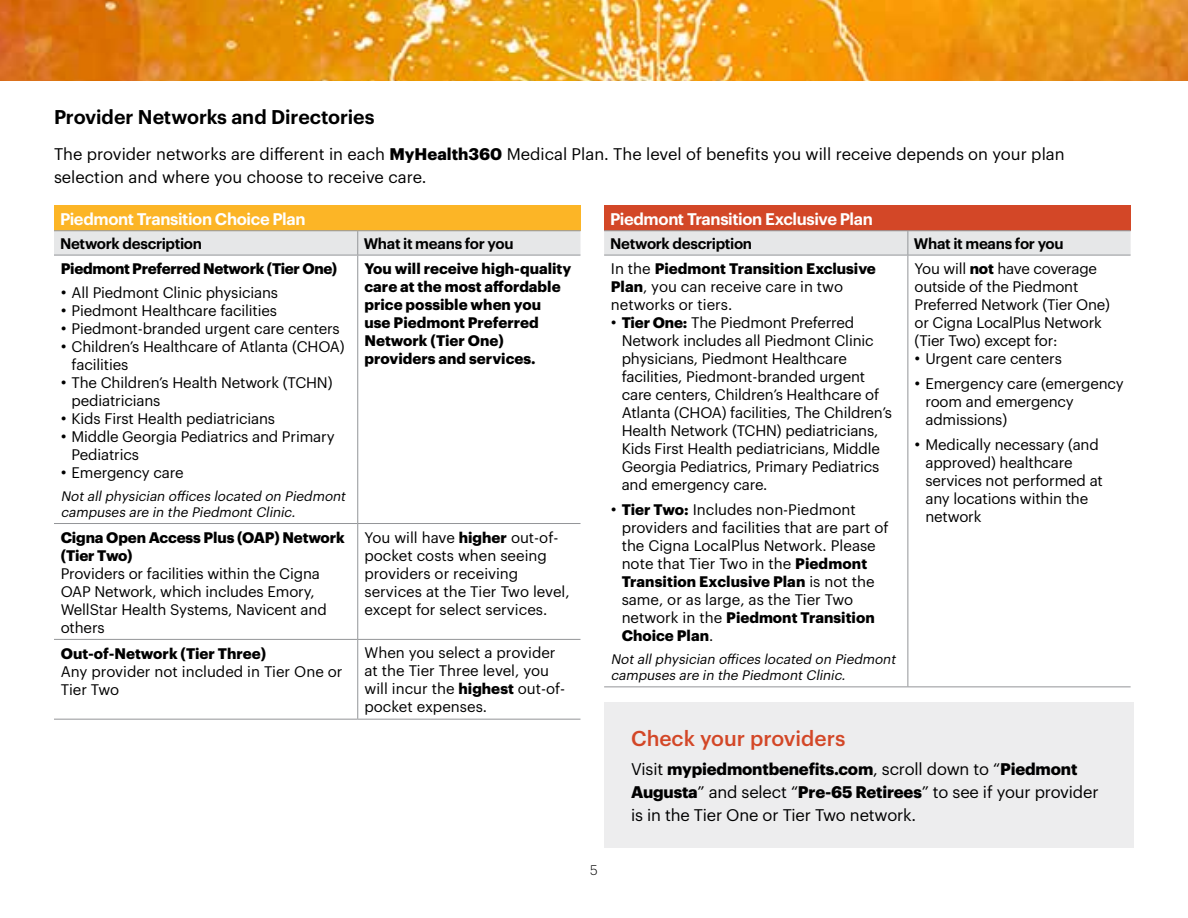
<style>
.page{position:relative;width:1188px;height:918px;background:#fff}
.page>*{position:absolute;margin:0;border:0;box-sizing:border-box;transform-origin:0 0}
.t1{font:500 21px "Graphik";color:#d34727}
.t2{font:600 19.5px "Graphik";letter-spacing:-.005em;color:#000}
.t3{font:16.5px/22.5px "Graphik";color:#000}
.t4{font:600 16.5px "Graphik";letter-spacing:-.025em;color:#fff}
.t5{font:15px/18px "Graphik";letter-spacing:-.01em;color:#000}
.t6{font:700 15px/18px "Graphik";color:#000}
.t7{font:600 15px "Graphik";letter-spacing:-.02em;color:#000}
.t8{font:700 15px "Graphik";letter-spacing:-.02em;color:#000}
.t9{font:italic 13.5px/16.2px "Graphik";color:#000}
.t10{font:300 13.5px "Graphik";color:#000}
.s1{font-weight:700}
.s2{font-family:"Akagi Pro";font-size:21px}
</style>
<div class="page">
<img style="left:0;top:0;width:1188px;height:81px">
<div style="left:54px;top:205px;width:526px;height:26px;background:#fcb526"></div>
<svg style="left:54px;top:256px;width:526px;height:463px"></svg>
<hr style="left:54px;top:230px;width:304px;height:1px;background:#939598">
<hr style="left:358px;top:230px;width:222px;height:1px;background:#939598">
<svg style="left:54px;top:231px;width:526px;height:24px;background:#e3e4e5"></svg>
<hr style="left:54px;top:255px;width:304px;height:1px;background:#939598">
<hr style="left:358px;top:255px;width:222px;height:1px;background:#939598">
<hr style="left:357px;top:255px;width:1px;height:268px;background:#939598">
<hr style="left:54px;top:523px;width:304px;height:1px;background:#939598">
<hr style="left:358px;top:523px;width:222px;height:1px;background:#939598">
<hr style="left:357px;top:524px;width:1px;height:115px;background:#939598">
<hr style="left:54px;top:639px;width:304px;height:1px;background:#939598">
<hr style="left:358px;top:639px;width:222px;height:1px;background:#939598">
<hr style="left:357px;top:640px;width:1px;height:79px;background:#939598">
<hr style="left:54px;top:719px;width:304px;height:1px;background:#939598">
<hr style="left:358px;top:719px;width:222px;height:1px;background:#939598">
<div style="left:604px;top:205px;width:527px;height:26px;background:#d34727"></div>
<hr style="left:604px;top:230px;width:304px;height:1px;background:#939598">
<hr style="left:908px;top:230px;width:223px;height:1px;background:#939598">
<svg style="left:604px;top:231px;width:527px;height:24px;background:#e3e4e5"></svg>
<hr style="left:604px;top:255px;width:304px;height:1px;background:#939598">
<hr style="left:908px;top:255px;width:223px;height:1px;background:#939598">
<hr style="left:908px;top:255px;width:1px;height:431px;background:#939598">
<hr style="left:604px;top:686px;width:304px;height:1px;background:#939598">
<hr style="left:908px;top:686px;width:223px;height:1px;background:#939598">
<div style="left:604px;top:702px;width:530px;height:145px;background:#ededee"></div>
<h2 class="t2" style="left:54px;top:102px;width:322px">Provider Networks and Directories</h2>
<p class="t3" style="left:54px;top:141px;width:1012px">The provider networks are different in each <span class="s1">MyHealth360</span> Medical Plan. The level of benefits you will receive depends on your plan selection and where you choose to receive care.</p>
<p class="t4" style="left:60px;top:206px;width:247px">Piedmont Transition Choice Plan</p>
<p class="t7" style="left:60px;top:232px;width:144px">Network description</p>
<p class="t7" style="left:364px;top:232px;width:151px">What it means for you</p>
<p class="t8" style="left:61px;top:257px;width:278px">Piedmont Preferred Network (Tier One)</p>
<p class="t5" style="left:61px;top:282px;width:219px"><span class="s2">•</span> All Piedmont Clinic physicians</p>
<p class="t5" style="left:61px;top:300px;width:218px"><span class="s2">•</span> Piedmont Healthcare facilities</p>
<p class="t5" style="left:61px;top:318px;width:281px"><span class="s2">•</span> Piedmont-branded urgent care centers</p>
<p class="t5" style="left:72px;top:336px;width:275px;text-indent:-11px"><span class="s2">•</span> Children’s Healthcare of Atlanta (CHOA) facilities</p>
<p class="t5" style="left:72px;top:372px;width:262px;text-indent:-11px"><span class="s2">•</span> The Children’s Health Network (TCHN) pediatricians</p>
<p class="t5" style="left:61px;top:408px;width:216px"><span class="s2">•</span> Kids First Health pediatricians</p>
<p class="t5" style="left:72px;top:426px;width:265px;text-indent:-11px"><span class="s2">•</span> Middle Georgia Pediatrics and Primary<br>Pediatrics</p>
<p class="t5" style="left:61px;top:462px;width:124px"><span class="s2">•</span> Emergency care</p>
<p class="t9" style="left:61px;top:486px;width:289px">Notallphysician offices located on Piedmont campuses are in the PiedmontClinic.</p>
<p class="t4" style="left:610px;top:206px;width:264px">Piedmont Transition Exclusive Plan</p>
<p class="t7" style="left:610px;top:232px;width:144px">Network description</p>
<p class="t7" style="left:914px;top:232px;width:151px">What it means for you</p>
<p class="t5" style="left:611px;top:259px;width:266px">In the <span class="s1">Piedmont Transition Exclusive<br>Plan</span>, you can receive care in two networks or tiers.</p>
<p class="t5" style="left:622px;top:313px;width:272px;text-indent:-11px"><span class="s2">•</span> <span class="s1">Tier One:</span> The Piedmont Preferred Network includes all Piedmont Clinic physicians, Piedmont Healthcare facilities, Piedmont-branded urgent care centers, Children’s Healthcare of Atlanta (CHOA) facilities, The Children’s Health Network (TCHN) pediatricians, Kids First Health pediatricians, Middle Georgia Pediatrics, Primary Pediatrics and emergency care.</p>
<p class="t5" style="left:622px;top:499px;width:269px;text-indent:-11px"><span class="s2">•</span> <span class="s1">Tier Two:</span> Includes non-Piedmont providers and facilities that are part of the Cigna LocalPlus Network. Please note that Tier Two in the <span class="s1">Piedmont<br>Transition Exclusive Plan</span> is not the same, or as large, as the Tier Two network in the <span class="s1">Piedmont Transition<br>Choice Plan</span>.</p>
<p class="t9" style="left:611px;top:650px;width:289px">Notallphysician offices located on Piedmont campuses are in the PiedmontClinic.</p>
<p class="t5" style="left:915px;top:259px;width:197px">You will <span class="s1">not</span> have coverage outside of the Piedmont<br>Preferred Network (Tier One) or Cigna LocalPlus Network (Tier Two) except for:</p>
<p class="t5" style="left:915px;top:349px;width:149px"><span class="s2">•</span> Urgent care centers</p>
<p class="t5" style="left:925px;top:373px;width:200px;text-indent:-11px"><span class="s2">•</span> Emergency care (emergency room and emergency admissions)</p>
<p class="t5" style="left:925px;top:434px;width:179px;text-indent:-11px"><span class="s2">•</span> Medically necessary (and approved) healthcare services not performed at any locations within the network</p>
<p class="t6" style="left:364px;top:258px;width:208px">You will receive high-quality care at the most affordable price possible when you<br>use Piedmont Preferred<br>Network (Tier One) providers and services.</p>
<p class="t6" style="left:61px;top:527px;width:285px">Cigna Open Access Plus (OAP) Network (Tier Two)</p>
<p class="t5" style="left:61px;top:563px;width:268px">Providers or facilities within the Cigna<br>OAP Network, which includes Emory,<br>WellStar Health Systems, Navicent and others</p>
<p class="t5" style="left:364px;top:527px;width:207px">You will have <span class="s1">higher</span> out-of&shy;pocket costs when seeing providers or receiving services at the Tier Two level, except for select services.</p>
<p class="t5" style="left:364px;top:643px;width:202px">When you select a provider at the Tier Three level, you will incur the <span class="s1">highest</span> out-of&shy;pocket expenses.</p>
<p class="t6" style="left:61px;top:643px;width:207px">Out-of-Network (Tier Three)</p>
<p class="t5" style="left:61px;top:661px;width:283px">Any provider not included in Tier One or<br>Tier Two</p>
<p class="t10" style="left:590px;top:860px;width:9px">5</p>
<h1 class="t1" style="left:631px;top:723px;width:216px">Check your providers</h1>
<p class="t3" style="left:631px;top:757px;width:469px">Visit <span class="s1">mypiedmontbenefits.com</span>, scroll down to “<span class="s1">Piedmont<br>Augusta</span>” and select “<span class="s1">Pre-65 Retirees</span>” to see if your provider is in the Tier One or Tier Two network.</p>
</div>
